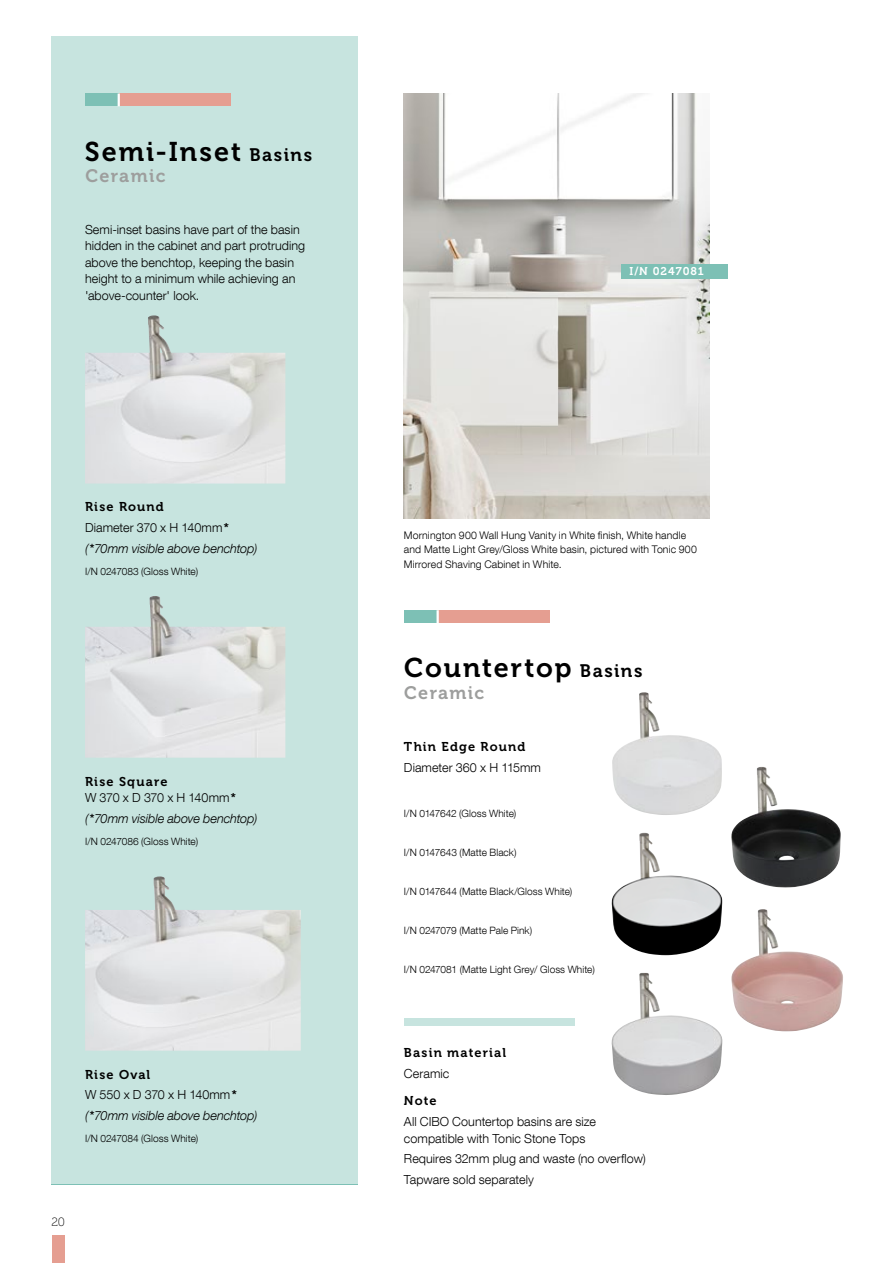
<style>
.page{position:relative;width:893px;height:1263px;background:#fff}
.page>*{position:absolute;margin:0;border:0;box-sizing:border-box;transform-origin:0 0}
.t1{font:27px "Museo 700";letter-spacing:.075em;color:#000}
.t2{font:18px "Museo 700";letter-spacing:.07em;color:#9d9e9d}
.t3{font:italic 300 12.75px "Helvetica Neue LT Com";letter-spacing:-.01em;color:#000}
.t4{font:12.75px "Museo 700";letter-spacing:.09em;color:#000}
.t5{font:300 12.6px/16.5px "Helvetica Neue LT Com";letter-spacing:.005em;color:#000}
.t6{font:300 12.6px "Helvetica Neue LT Com";letter-spacing:-.03em;color:#000}
.t7{font:12px "Museo 100";color:#000}
.t8{font:11.25px "Museo 700";letter-spacing:.085em;color:#fff}
.t9{font:300 10.5px/14.2px "Helvetica Neue LT Com";letter-spacing:.01em;color:#000}
.t10{font:300 10.2px "Helvetica Neue LT Com";letter-spacing:.005em;color:#000}
.s1{font-size:18px}
.s2{font-weight:700}
.s3{font-weight:500;font-style:normal}
</style>
<div class="page">
<div style="left:438px;top:610px;width:112px;height:13px;background:#e59e91"></div>
<div style="left:404px;top:610px;width:34px;height:13px;background:#7dc0b5"></div>
<svg style="left:437px;top:610px;width:2px;height:13px"></svg>
<img style="left:612px;top:692px;width:110px;height:123px">
<img style="left:611px;top:973px;width:112px;height:122px">
<img style="left:611px;top:832px;width:112px;height:123px">
<img style="left:731px;top:767px;width:110px;height:120px">
<img style="left:731px;top:909px;width:112px;height:122px">
<div style="left:51px;top:36px;width:306px;height:1148px;background:#c7e4df"></div>
<div style="left:119px;top:94px;width:112px;height:12px;background:#e59e91"></div>
<div style="left:85px;top:94px;width:34px;height:12px;background:#7dc0b5"></div>
<svg style="left:118px;top:94px;width:2px;height:12px"></svg>
<img style="left:85px;top:315px;width:200px;height:168px">
<img style="left:85px;top:596px;width:200px;height:162px">
<img style="left:85px;top:876px;width:216px;height:175px">
<div style="left:52px;top:1235px;width:13px;height:28px;background:#e59e91"></div>
<div style="left:404px;top:1018px;width:170px;height:8px;background:#c7e4df"></div>
<img style="left:404px;top:94px;width:306px;height:425px">
<div style="left:621px;top:264px;width:106px;height:15px;background:#7dc0b5"></div>
<h1 class="t1" style="left:85px;top:136px;width:229px">Semi-Inset <span class="s1">Basins</span></h1>
<h2 class="t2" style="left:85px;top:166px;width:81px">Ceramic</h2>
<p class="t5" style="left:85px;top:221px;width:222px">Semi-inset basins have part of the basin hidden in the cabinet and part protruding above the benchtop, keeping the basin height to a minimum while achieving an 'above-counter' look.</p>
<p class="t4" style="left:85px;top:500px;width:80px">Rise Round</p>
<p class="t5" style="left:85px;top:519px;width:145px">Diameter 370 x H 140mm<span class="s2">*</span></p>
<p class="t3" style="left:85px;top:541px;width:174px">(<span class="s3">*</span>70mm visible above benchtop)</p>
<p class="t10" style="left:85px;top:565px;width:115px">I/N 0247083 (Gloss White)</p>
<p class="t4" style="left:85px;top:774px;width:84px">Rise Square</p>
<p class="t6" style="left:85px;top:790px;width:153px">W 370 x D 370 x H 140mm<span class="s2">*</span></p>
<p class="t3" style="left:85px;top:810px;width:174px">(<span class="s3">*</span>70mm visible above benchtop)</p>
<p class="t10" style="left:85px;top:835px;width:115px">I/N 0247086 (Gloss White)</p>
<p class="t4" style="left:85px;top:1067px;width:67px">Rise Oval</p>
<p class="t5" style="left:85px;top:1086px;width:153px">W 550 x D 370 x H 140mm<span class="s2">*</span></p>
<p class="t3" style="left:85px;top:1108px;width:174px">(<span class="s3">*</span>70mm visible above benchtop)</p>
<p class="t10" style="left:85px;top:1132px;width:115px">I/N 0247084 (Gloss White)</p>
<p class="t7" style="left:52px;top:1215px;width:15px">20</p>
<p class="t8" style="left:629px;top:265px;width:76px">I/N 0247081</p>
<p class="t9" style="left:404px;top:528px;width:294px">Mornington 900 Wall Hung Vanity in White finish, White handle and Matte Light Grey/Gloss White basin, pictured with Tonic 900<br>Mirrored Shaving Cabinet in White.</p>
<h1 class="t1" style="left:404px;top:653px;width:240px">Countertop <span class="s1">Basins</span></h1>
<h2 class="t2" style="left:404px;top:683px;width:81px">Ceramic</h2>
<p class="t4" style="left:404px;top:739px;width:123px">Thin Edge Round</p>
<p class="t5" style="left:404px;top:758px;width:139px">Diameter 360 x H 115mm</p>
<p class="t10" style="left:404px;top:807px;width:114px">I/N 0147642 (Gloss White)</p>
<p class="t10" style="left:404px;top:846px;width:114px">I/N 0147643 (Matte Black)</p>
<p class="t10" style="left:404px;top:885px;width:170px">I/N 0147644 (Matte Black/Gloss White)</p>
<p class="t10" style="left:404px;top:924px;width:130px">I/N 0247079 (Matte Pale Pink)</p>
<p class="t10" style="left:404px;top:963px;width:192px">I/N 0247081 (Matte Light Grey/ Gloss White)</p>
<p class="t4" style="left:404px;top:1045px;width:104px">Basin material</p>
<p class="t5" style="left:404px;top:1064px;width:47px">Ceramic</p>
<p class="t4" style="left:404px;top:1094px;width:34px">Note</p>
<p class="t5" style="left:404px;top:1113px;width:194px">All CIBO Countertop basins are size compatible with Tonic Stone Tops</p>
<p class="t5" style="left:404px;top:1148px;width:243px;line-height:20.7px">Requires 32mm plug and waste (no overflow)<br>Tapware sold separately</p>
</div>
